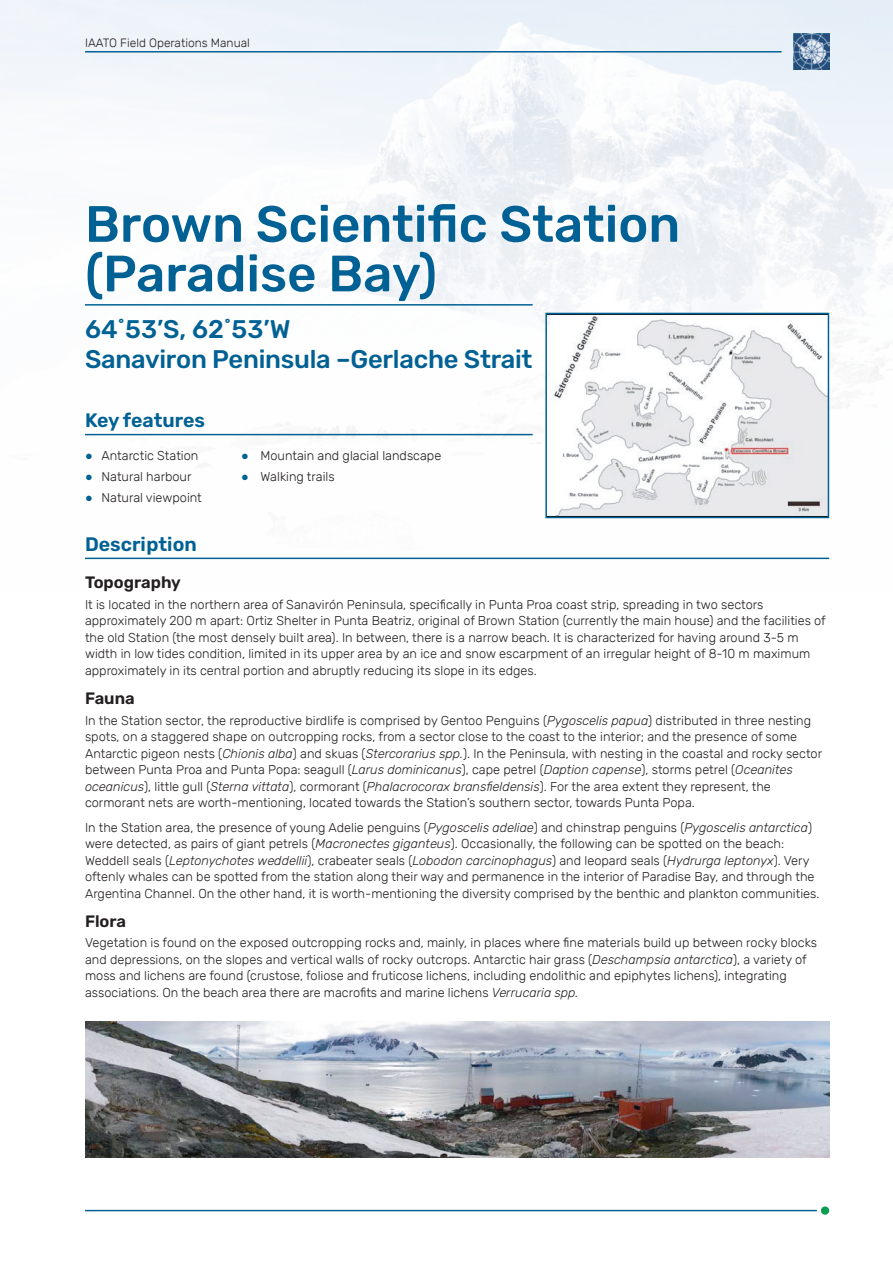
<style>
.page{position:relative;width:893px;height:1263px;background:#fff}
.page>*{position:absolute;margin:0;border:0;box-sizing:border-box;transform-origin:0 0}
.t1{font:500 51px/49.5px "Rubik";color:#016194}
.t2{font:500 25.5px/30px "Rubik";letter-spacing:-.01em;color:#016194}
.t3{font:600 19.5px "Rubik";color:#016194}
.t4{font:600 16.5px "Rubik";color:#231f20}
.t5{font:300 12.75px/16.5px "Rubik";color:#231f20}
.t6{font:300 12px "Rubik";color:#231f20}
.s1{font-family:"Arial";font-weight:400;color:#016194}
.s2{font-style:italic}
</style>
<div class="page">
<hr style="left:85px;top:1210px;width:732px;height:1px;background:#016194">
<div style="left:821px;top:1206px;width:8px;height:9px;background:#099d52;border-radius:50%"></div>
<img style="left:0;top:0;width:893px;height:560px">
<hr style="left:85px;top:51px;width:697px;height:2px;background:#016194">
<hr style="left:85px;top:304px;width:448px;height:2px;background:#016194">
<hr style="left:85px;top:434px;width:448px;height:1px;background:#016194">
<hr style="left:85px;top:558px;width:744px;height:1px;background:#016194">
<svg style="left:548px;top:316px;width:278px;height:199px"></svg>
<div style="left:545px;top:313px;width:284px;height:205px;border:2px solid #016194"></div>
<img style="left:85px;top:1021px;width:744px;height:137px">
<p class="t6" style="left:85px;top:37px;width:166px">IAATO Field Operations Manual</p>
<h1 class="t1" style="left:85px;top:201px;width:597px">Brown Scientific Station (Paradise Bay)</h1>
<h2 class="t2" style="left:85px;top:315px;width:449px">64˚53’S, 62˚53’W<br>Sanaviron Peninsula –Gerlache Strait</h2>
<h3 class="t3" style="left:85px;top:410px;width:122px">Key features</h3>
<p class="t5" style="left:85px;top:448px;width:115px"><span class="s1">●</span> Antarctic Station</p>
<p class="t5" style="left:241px;top:448px;width:202px"><span class="s1">●</span> Mountain and glacial landscape</p>
<p class="t5" style="left:85px;top:469px;width:108px"><span class="s1">●</span> Natural harbour</p>
<p class="t5" style="left:241px;top:469px;width:95px"><span class="s1">●</span> Walking trails</p>
<p class="t5" style="left:85px;top:489px;width:118px"><span class="s1">●</span> Natural viewpoint</p>
<h3 class="t3" style="left:85px;top:534px;width:113px">Description</h3>
<p class="t4" style="left:85px;top:573px;width:97px">Topography</p>
<p class="t5" style="left:85px;top:597px;width:742px">It is located in the northern area of Sanavirón Peninsula, specifically in Punta Proa coast strip, spreading in two sectors approximately 200 m apart: Ortiz Shelter in Punta Beatriz, original of Brown Station (currently the main house) and the facilities of the old Station (the most densely built area). In between, there is a narrow beach. It is characterized for having around 3-5 m width in low tides condition, limited in its upper area by an ice and snow escarpment of an irregular height of 8-10 m maximum approximately in its central portion and abruptly reducing its slope in its edges.</p>
<p class="t4" style="left:85px;top:689px;width:51px">Fauna</p>
<p class="t5" style="left:85px;top:712px;width:739px">In the Station sector, the reproductive birdlife is comprised by Gentoo Penguins (<span class="s2">Pygoscelis papua</span>) distributed in three nesting spots, on a staggered shape on outcropping rocks, from a sector close to the coast to the interior; and the presence of some Antarctic pigeon nests (<span class="s2">Chionis alba</span>) and skuas (<span class="s2">Stercorarius spp.</span>). In the Peninsula, with nesting in the coastal and rocky sector between Punta Proa and Punta Popa: seagull (<span class="s2">Larus dominicanus</span>), cape petrel (<span class="s2">Daption capense</span>), storms petrel (<span class="s2">Oceanites oceanicus</span>), little gull (<span class="s2">Sterna vittata</span>), cormorant (<span class="s2">Phalacrocorax bransfieldensis</span>). For the area extent they represent, the cormorant nets are worth-mentioning, located towards the Station’s southern sector, towards Punta Popa.</p>
<p class="t5" style="left:85px;top:819px;width:736px">In the Station area, the presence of young Adelie penguins (<span class="s2">Pygoscelis adeliae</span>) and chinstrap penguins (<span class="s2">Pygoscelis antarctica</span>) were detected, as pairs of giant petrels (<span class="s2">Macronectes giganteus</span>). Occasionally, the following can be spotted on the beach:<br>Weddell seals (<span class="s2">Leptonychotes weddellii</span>), crabeater seals (<span class="s2">Lobodon carcinophagus</span>) and leopard seals (<span class="s2">Hydrurga leptonyx</span>). Very oftenly whales can be spotted from the station along their way and permanence in the interior of Paradise Bay, and through the Argentina Channel. On the other hand, it is worth-mentioning the diversity comprised by the benthic and plankton communities.</p>
<p class="t4" style="left:85px;top:912px;width:43px">Flora</p>
<p class="t5" style="left:85px;top:935px;width:733px">Vegetation is found on the exposed outcropping rocks and, mainly, in places where fine materials build up between rocky blocks and depressions, on the slopes and vertical walls of rocky outcrops. Antarctic hair grass (<span class="s2">Deschampsia antarctica</span>), a variety of moss and lichens are found (crustose, foliose and fruticose lichens, including endolithic and epiphytes lichens), integrating associations. On the beach area there are macrofits and marine lichens <span class="s2">Verrucaria spp.</span></p>
</div>
